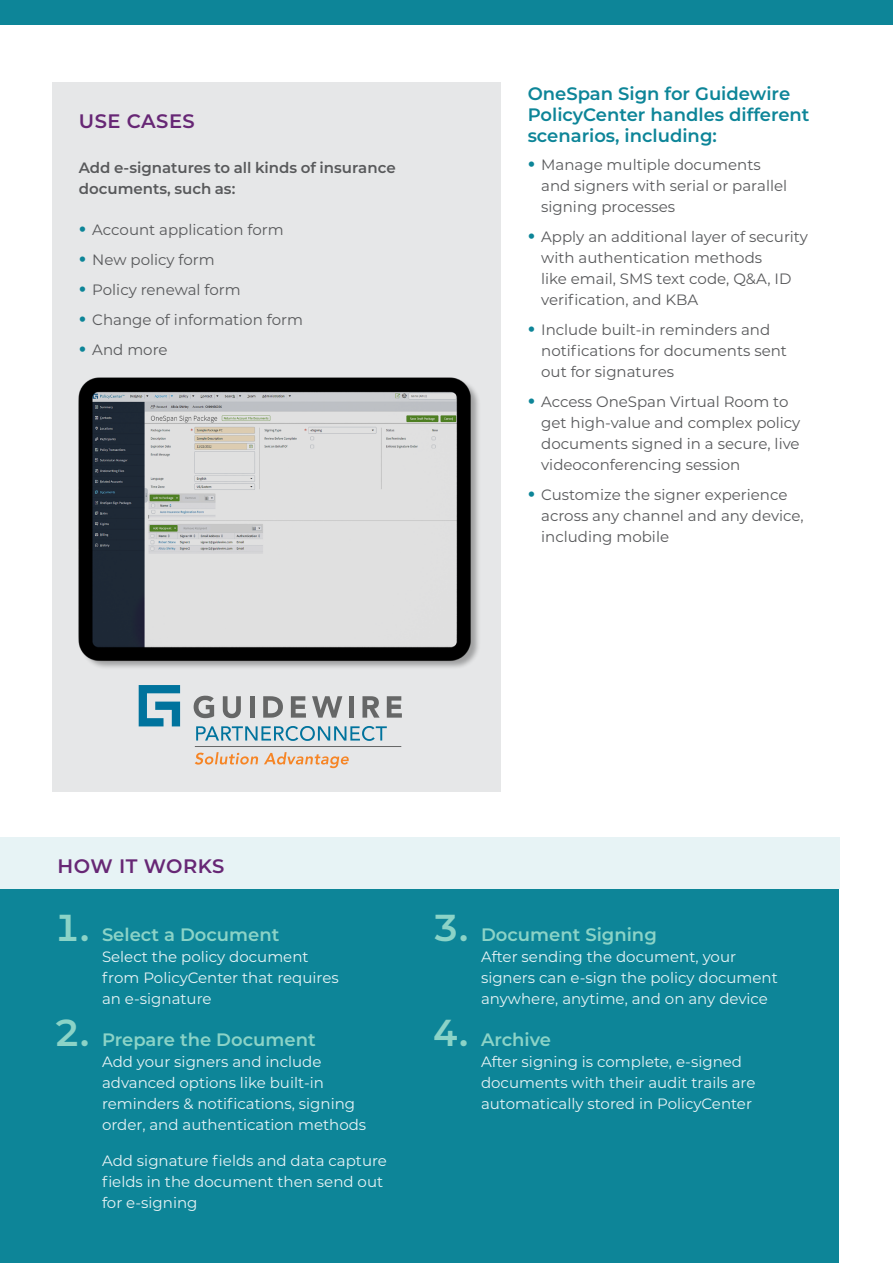
<style>
.page{position:relative;width:893px;height:1263px;background:#fff}
.page>*{position:absolute;margin:0;border:0;box-sizing:border-box;transform-origin:0 0}
.t1{font:600 19.5px "Montserrat";letter-spacing:.025em;color:#672775}
.t2{font:600 18px/21px "Montserrat";color:#0d8598}
.t3{font:600 18px "Montserrat";color:#8bd3c7}
.t4{font:15px/21px "Montserrat";color:#58595b}
.t5{font:15px/21px "Montserrat";color:#e7f3f5}
.t6{font:600 15px/21px "Montserrat";color:#58595b}
.s1{font-weight:700;font-size:21px;color:#0d8598}
.s2{font-size:37.5px}
</style>
<div class="page">
<div style="left:0;top:841px;width:839px;height:422px;background:#0d8598"></div>
<div style="left:0;top:837px;width:839px;height:52px;background:#e7f3f5"></div>
<div style="left:52px;top:82px;width:449px;height:710px;background:#e6e7e8"></div>
<div style="left:0;top:0;width:893px;height:24px;background:#0d8598"></div>
<img style="left:78px;top:377px;width:401px;height:291px">
<svg style="left:196px;top:726px;width:191px;height:15px"></svg>
<svg style="left:194px;top:696px;width:20px;height:22px"></svg>
<svg style="left:223px;top:696px;width:18px;height:22px"></svg>
<hr style="left:250px;top:696px;width:4px;height:22px;background:#666767">
<svg style="left:263px;top:696px;width:20px;height:22px"></svg>
<svg style="left:291px;top:696px;width:15px;height:22px"></svg>
<svg style="left:312px;top:696px;width:30px;height:22px"></svg>
<div style="left:349px;top:696px;width:5px;height:22px;background:#666767"></div>
<svg style="left:362px;top:696px;width:18px;height:22px"></svg>
<svg style="left:387px;top:696px;width:15px;height:22px"></svg>
<svg style="left:139px;top:685px;width:41px;height:41px"></svg>
<hr style="left:195px;top:746px;width:206px;height:1px;background:#666767">
<svg style="left:195px;top:752px;width:63px;height:13px"></svg>
<svg style="left:264px;top:752px;width:85px;height:16px"></svg>
<h1 class="t1" style="left:79px;top:108px;width:118px">USE CASES</h1>
<p class="t6" style="left:79px;top:157px;width:318px">Add e-signatures to all kinds of insurance documents, such as:</p>
<p class="t4" style="left:79px;top:218px;width:206px"><span class="s1">•</span> Account application form</p>
<p class="t4" style="left:79px;top:248px;width:137px"><span class="s1">•</span> New policy form</p>
<p class="t4" style="left:79px;top:278px;width:163px"><span class="s1">•</span> Policy renewal form</p>
<p class="t4" style="left:79px;top:308px;width:226px"><span class="s1">•</span> Change of information form</p>
<p class="t4" style="left:79px;top:338px;width:90px"><span class="s1">•</span> And more</p>
<p class="t2" style="left:528px;top:82px;width:283px">OneSpan Sign for Guidewire<br>PolicyCenter handles different scenarios, including:</p>
<p class="t4" style="left:541px;top:154px;width:248px;text-indent:-14px"><span class="s1">•</span> Manage multiple documents and signers with serial or parallel signing processes</p>
<p class="t4" style="left:541px;top:226px;width:268px;text-indent:-14px"><span class="s1">•</span> Apply an additional layer of security with authentication methods<br>like email, SMS text code, Q&amp;A, ID verification, and KBA</p>
<p class="t4" style="left:541px;top:319px;width:247px;text-indent:-14px"><span class="s1">•</span> Include built-in reminders and notifications for documents sent out for signatures</p>
<p class="t4" style="left:541px;top:391px;width:261px;text-indent:-14px"><span class="s1">•</span> Access OneSpan Virtual Room to get high-value and complex policy documents signed in a secure, live videoconferencing session</p>
<p class="t4" style="left:541px;top:484px;width:264px;text-indent:-14px"><span class="s1">•</span> Customize the signer experience across any channel and any device, including mobile</p>
<h1 class="t1" style="left:58px;top:852px;width:168px">HOW IT WORKS</h1>
<p class="t3" style="left:54px;top:922px;width:227px"><span class="s2">1.</span> Select a Document</p>
<p class="t5" style="left:102px;top:946px;width:238px">Select the policy document from PolicyCenter that requires an e-signature</p>
<p class="t3" style="left:54px;top:1027px;width:263px"><span class="s2">2.</span> Prepare the Document</p>
<p class="t5" style="left:102px;top:1051px;width:266px">Add your signers and include advanced options like built-in reminders &amp; notifications, signing order, and authentication methods</p>
<p class="t5" style="left:102px;top:1150px;width:287px">Add signature fields and data capture fields in the document then send out for e-signing</p>
<p class="t3" style="left:433px;top:922px;width:225px"><span class="s2">3.</span> Document Signing</p>
<p class="t5" style="left:481px;top:946px;width:298px">After sending the document, your signers can e-sign the policy document anywhere, anytime, and on any device</p>
<p class="t3" style="left:433px;top:1027px;width:120px"><span class="s2">4.</span> Archive</p>
<p class="t5" style="left:481px;top:1051px;width:276px">After signing is complete, e-signed documents with their audit trails are automatically stored in PolicyCenter</p>
</div>
